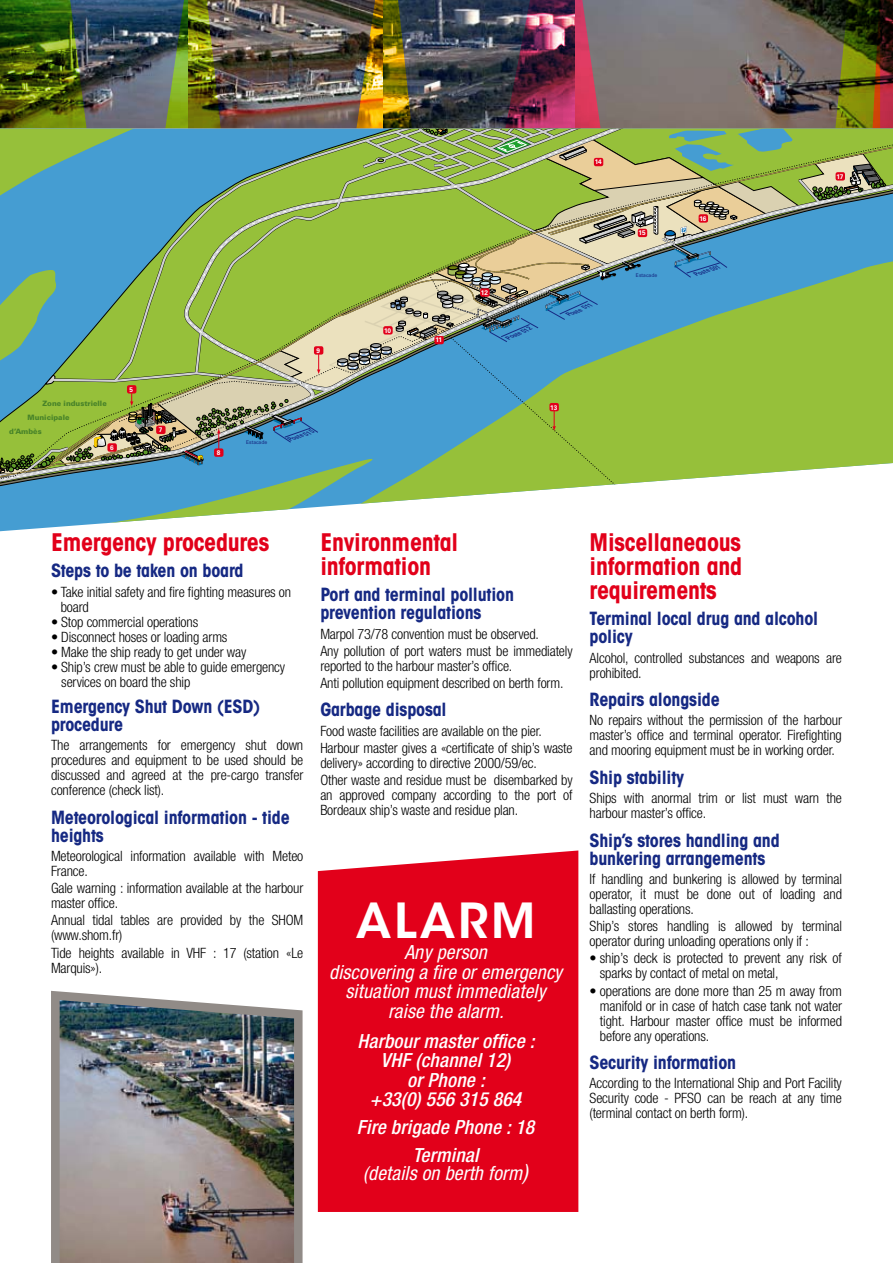
<style>
.page{position:relative;width:893px;height:1263px;background:#fff}
.page>*{position:absolute;margin:0;border:0;box-sizing:border-box;transform-origin:0 0}
.t1{font:600 48px "ITC Avant Garde Std";letter-spacing:.06em;color:#fff}
.t2{font:700 condensed 24px/24px "ITC Avant Garde Std";letter-spacing:-.01em;color:#e2001a}
.t3{font:italic condensed 19.5px/19.5px "Helvetica Neue LT Std";letter-spacing:.01em;color:#fff;text-align:center}
.t4{font:italic 500 condensed 19.5px/19.5px "Helvetica Neue LT Std";letter-spacing:.01em;color:#fff;text-align:center}
.t5{font:700 condensed 18px/18px "ITC Avant Garde Std";letter-spacing:-.01em;color:#162983}
.t6{font:300 condensed 14.25px/15px "Helvetica Neue LT Std";letter-spacing:-.01em;color:#000}
.t7{font:900 7.35px "Univers";color:#488329}
.t8{font:700 6.6px "Univers";letter-spacing:-.01em;color:#fff}
.t9{font:italic 700 5.85px "Univers";color:#162983}
.t10{font:5.1px "Univers";color:#162983}
.s1{font-size:22.5px}
</style>
<div class="page">
<svg style="left:51px;top:991px;width:252px;height:272px;fill:#918b87"></svg>
<img style="left:0;top:0;width:893px;height:531px">
<div style="left:318px;top:850px;width:260px;height:362px;background:#e2001a"></div>
<img style="left:60px;top:1000px;width:234px;height:263px">
<p class="t7" style="left:42px;top:398px;width:66px">Zone industrielle</p>
<p class="t7" style="left:28px;top:413px;width:43px">Municipale</p>
<p class="t7" style="left:9px;top:426px;width:34px">d’Ambès</p>
<p class="t8" style="left:110px;top:444px;width:5px">6</p>
<p class="t8" style="left:130px;top:385px;width:5px">5</p>
<p class="t8" style="left:159px;top:426px;width:5px">7</p>
<p class="t8" style="left:317px;top:347px;width:5px">9</p>
<p class="t8" style="left:217px;top:449px;width:5px">8</p>
<p class="t10" style="left:246px;top:439px;width:23px">Estacade</p>
<p class="t9" style="left:289px;top:436px;width:28px;rotate:-19deg">Poste 515</p>
<p class="t8" style="left:384px;top:326px;width:8px">10</p>
<p class="t8" style="left:435px;top:336px;width:8px">11</p>
<p class="t8" style="left:595px;top:158px;width:9px">14</p>
<p class="t8" style="left:481px;top:289px;width:9px">12</p>
<p class="t9" style="left:507px;top:334px;width:28px;rotate:-23deg">Poste 512</p>
<p class="t9" style="left:567px;top:311px;width:28px;rotate:-23deg">Poste 511</p>
<p class="t8" style="left:550px;top:403px;width:9px">13</p>
<p class="t8" style="left:639px;top:229px;width:9px">15</p>
<p class="t10" style="left:636px;top:273px;width:23px">Estacade</p>
<p class="t8" style="left:699px;top:215px;width:9px">16</p>
<p class="t9" style="left:695px;top:270px;width:27px;rotate:-17deg">Poste 501</p>
<p class="t8" style="left:836px;top:173px;width:9px">17</p>
<h2 class="t2" style="left:51px;top:530px;width:220px">Emergency procedures</h2>
<p class="t5" style="left:51px;top:561px;width:194px">Steps to be taken on board</p>
<p class="t6" style="left:61px;top:584px;width:232px;text-indent:-10px">• Take initial safety and fire fighting measures on board</p>
<p class="t6" style="left:51px;top:614px;width:149px">• Stop commercial operations</p>
<p class="t6" style="left:51px;top:629px;width:178px">• Disconnect hoses or loading arms</p>
<p class="t6" style="left:51px;top:644px;width:197px">• Make the ship ready to get under way</p>
<p class="t6" style="left:61px;top:659px;width:225px;text-indent:-10px">• Ship’s crew must be able to guide emergency services on board the ship</p>
<p class="t5" style="left:51px;top:697px;width:211px">Emergency Shut Down (ESD) procedure</p>
<p class="t6" style="left:51px;top:738px;width:254px;text-align:justify">The arrangements for emergency shut down procedures and equipment to be used should be discussed and agreed at the pre-cargo transfer conference (check list).</p>
<p class="t5" style="left:51px;top:808px;width:240px">Meteorological information - tide heights</p>
<p class="t6" style="left:51px;top:848px;width:254px">Meteorological information available with Meteo<br>France.</p>
<p class="t6" style="left:51px;top:881px;width:254px">Gale warning : information available at the harbour master office.</p>
<p class="t6" style="left:51px;top:913px;width:254px">Annual tidal tables are provided by the SHOM (www.shom.fr)</p>
<p class="t6" style="left:51px;top:945px;width:254px">Tide heights available in VHF : 17 (station «Le<br>Marquis»).</p>
<h2 class="t2" style="left:320px;top:530px;width:139px">Environmental information</h2>
<p class="t5" style="left:320px;top:585px;width:195px">Port and terminal pollution prevention regulations</p>
<p class="t6" style="left:320px;top:625px;width:254px;line-height:17.1px">Marpol 73/78 convention must be observed.<br>Any pollution of port waters must be immediately</p>
<p class="t6" style="left:320px;top:657px;width:245px;line-height:17.1px">reported to the harbour master’s office.<br>Anti pollution equipment described on berth form.</p>
<p class="t5" style="left:320px;top:701px;width:128px">Garbage disposal</p>
<p class="t6" style="left:320px;top:722px;width:254px;line-height:17.1px">Food waste facilities are available on the pier.<br>Harbour master gives a «certificate of ship’s waste</p>
<p class="t6" style="left:320px;top:754px;width:254px;line-height:17.1px">delivery» according to directive 2000/59/ec.<br>Other waste and residue must be disembarked by</p>
<p class="t6" style="left:320px;top:787px;width:254px">an approved company according to the port of<br>Bordeaux ship’s waste and residue plan.</p>
<h1 class="t1" style="left:356px;top:890px;width:181px">ALARM</h1>
<h3 class="t3" style="left:329px;top:943px;width:234px">Any person<br>discovering a fire or emergency situation must immediately raise the alarm.</h3>
<h3 class="t4" style="left:357px;top:1031px;width:179px">Harbour master office :<br>VHF (channel 12)<br>or Phone :<br>+33(0) 556 315 864</h3>
<h3 class="t4" style="left:357px;top:1114px;width:179px;line-height:28px">Fire brigade Phone : 18<br>Terminal</h3>
<h3 class="t3" style="left:363px;top:1164px;width:166px">(details on berth form<span class="s1">)</span></h3>
<h2 class="t2" style="left:590px;top:530px;width:154px;text-align:justify">Miscellaneaous information and requirements</h2>
<p class="t5" style="left:590px;top:609px;width:230px">Terminal local drug and alcohol policy</p>
<p class="t6" style="left:590px;top:650px;width:254px">Alcohol, controlled substances and weapons are prohibited.</p>
<p class="t5" style="left:590px;top:690px;width:132px">Repairs alongside</p>
<p class="t6" style="left:590px;top:713px;width:254px;text-align:justify">No repairs without the permission of the harbour master’s office and terminal operator. Firefighting and mooring equipment must be in working order.</p>
<p class="t5" style="left:590px;top:768px;width:96px">Ship stability</p>
<p class="t6" style="left:590px;top:791px;width:254px">Ships with anormal trim or list must warn the harbour master’s office.</p>
<p class="t5" style="left:590px;top:831px;width:192px">Ship’s stores handling and bunkering arrangements</p>
<p class="t6" style="left:590px;top:871px;width:254px;text-align:justify">If handling and bunkering is allowed by terminal operator, it must be done out of loading and ballasting operations.</p>
<p class="t6" style="left:590px;top:919px;width:254px">Ship’s stores handling is allowed by terminal operator during unloading operations only if :</p>
<p class="t6" style="left:600px;top:951px;width:244px;text-indent:-10px">• ship’s deck is protected to prevent any risk of sparks by contact of metal on metal,</p>
<p class="t6" style="left:600px;top:983px;width:244px;text-align:justify;text-indent:-10px">• operations are done more than 25 m away from manifold or in case of hatch case tank not water tight. Harbour master office must be informed before any operations.</p>
<p class="t5" style="left:590px;top:1053px;width:148px">Security information</p>
<p class="t6" style="left:590px;top:1076px;width:254px;text-align:justify">According to the International Ship and Port Facility Security code - PFSO can be reach at any time (terminal contact on berth form).</p>
</div>
